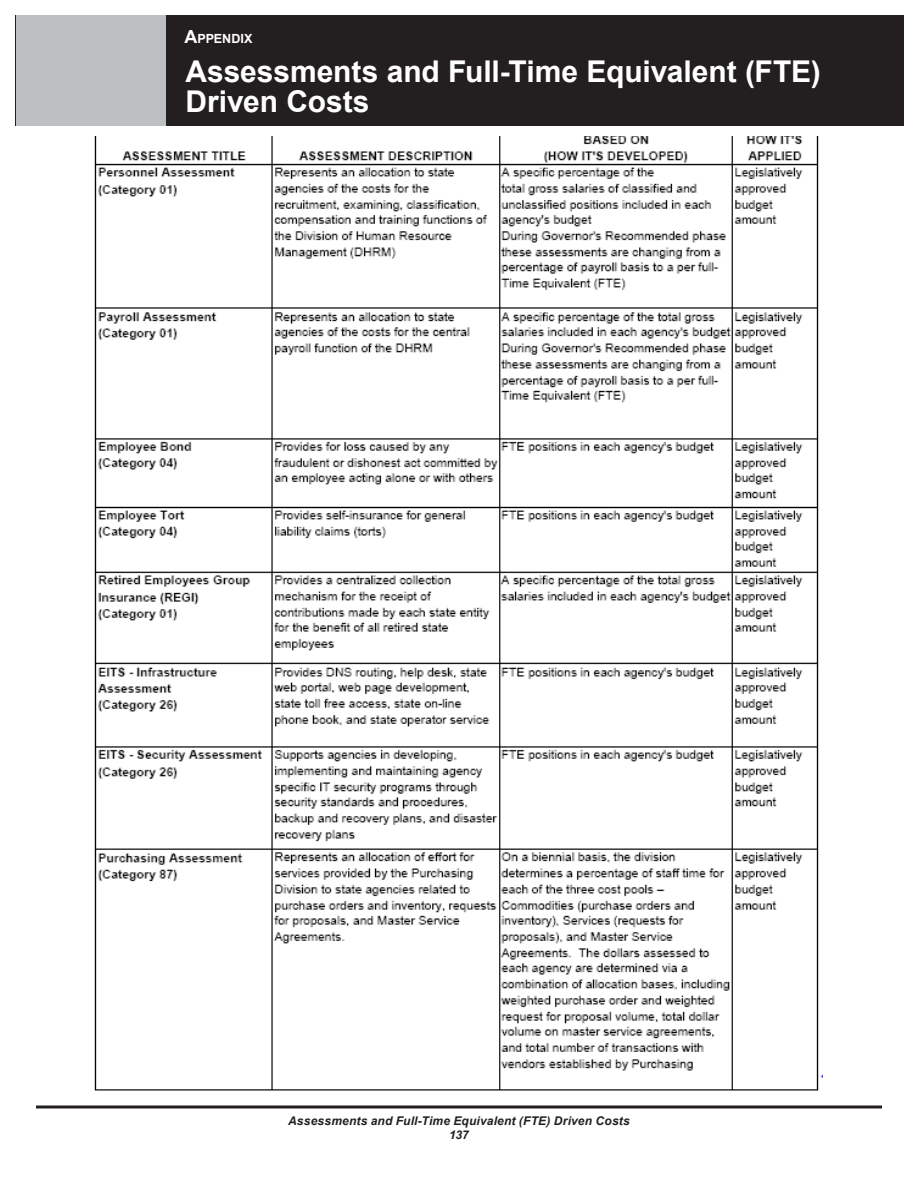
<style>
.page{position:relative;width:918px;height:1188px;background:#fff}
.page>*{position:absolute;margin:0;border:0;box-sizing:border-box;transform-origin:0 0}
.Chapter_heading{font:700 30px "Arial";letter-spacing:-.005em;color:#fff}
.Section_heading{font:700 12.6px "Arial";letter-spacing:-.005em;color:#fff}
.t1{font:italic 700 12px "Arial";letter-spacing:.015em;color:#231f20}
.s1{font-size:18px}
</style>
<div class="page">
<hr style="left:36px;top:1106px;width:846px;height:2px;background:#231f20">
<div style="left:16px;top:16px;width:888px;height:110px;background:#231f20"></div>
<img style="left:94px;top:137px;width:729px;height:954px">
<div style="left:16px;top:16px;width:149px;height:110px;background:#bebfc2"></div>
<p class="Section_heading" style="left:184px;top:30px;width:70px"><span class="s1">A</span>PPENDIX</p>
<p class="Chapter_heading" style="left:185px;top:52px;width:637px">Assessments and Full-Time Equivalent (FTE)</p>
<p class="Chapter_heading" style="left:185px;top:82px;width:186px">Driven Costs</p>
<p class="t1" style="left:288px;top:1113px;width:343px">Assessments and Full-Time Equivalent (FTE) Driven Costs</p>
<p class="t1" style="left:449px;top:1127px;width:21px">137</p>
</div>
